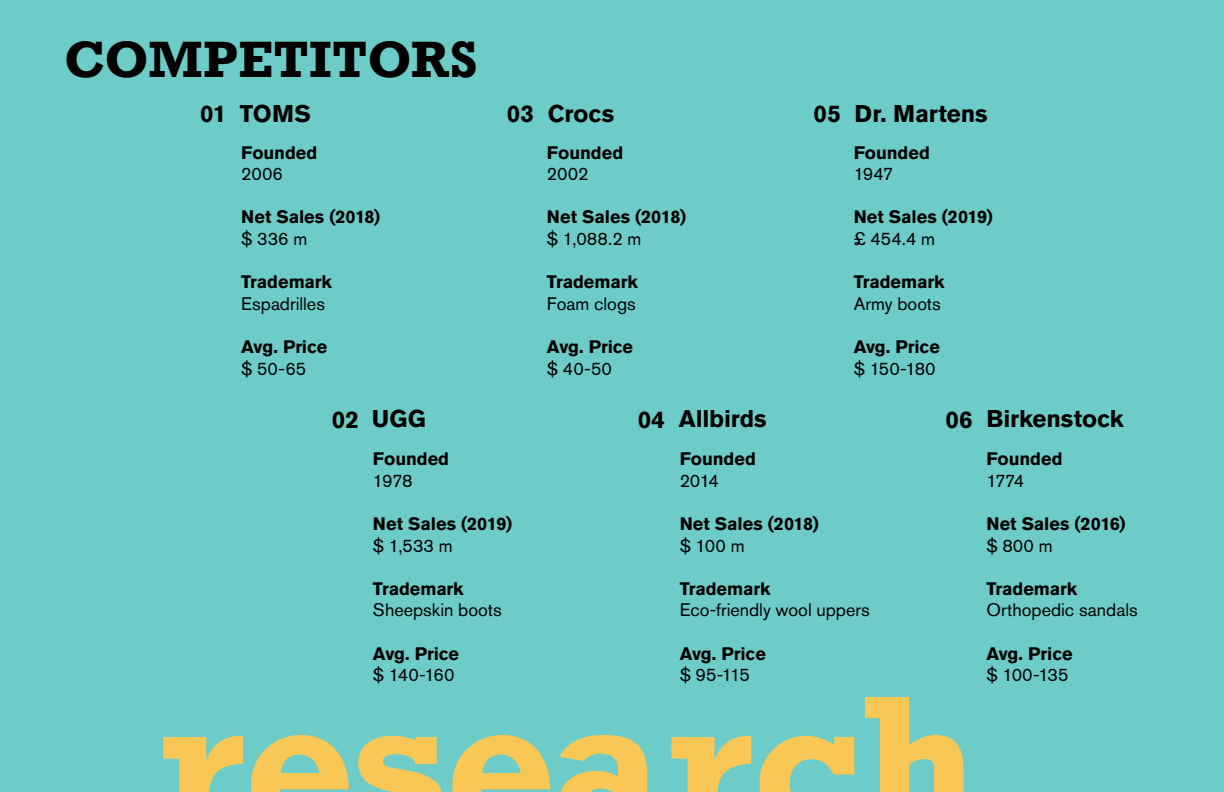
<style>
.page{position:relative;width:1224px;height:792px;background:#6dccc7}
.page>*{position:absolute;margin:0;border:0;box-sizing:border-box;transform-origin:0 0}
.t1{font:700 180px "Rockwell";letter-spacing:-.01em;color:#f9c755}
.t2{font:700 48px "Rockwell";letter-spacing:.01em;color:#000}
.t3{font:700 24px "Akzidenz Grotesk BQ";color:#000}
.t4{font:700 18px "Akzidenz Grotesk BQ";letter-spacing:-.005em;color:#000}
.t5{font:18px "Akzidenz Grotesk BQ";color:#000}
</style>
<div class="page">
<h2 class="t2" style="left:64px;top:29px;width:415px">COMPETITORS</h2>
<h3 class="t3" style="left:200px;top:100px;width:112px">01 TOMS</h3>
<h3 class="t3" style="left:548px;top:100px;width:68px">Crocs</h3>
<h3 class="t3" style="left:855px;top:100px;width:135px">Dr. Martens</h3>
<h3 class="t3" style="left:507px;top:99px;width:29px">03</h3>
<h3 class="t3" style="left:814px;top:99px;width:29px">05</h3>
<p class="t4" style="left:241px;top:142px;width:78px">Founded</p>
<p class="t5" style="left:241px;top:163px;width:43px">2006</p>
<p class="t4" style="left:241px;top:207px;width:141px">Net Sales (2018)</p>
<p class="t5" style="left:241px;top:228px;width:68px">$ 336 m</p>
<p class="t4" style="left:241px;top:272px;width:92px">Trademark</p>
<p class="t5" style="left:241px;top:293px;width:85px">Espadrilles</p>
<p class="t4" style="left:241px;top:336px;width:88px">Avg. Price</p>
<p class="t5" style="left:241px;top:358px;width:67px">$ 50-65</p>
<p class="t4" style="left:547px;top:142px;width:78px">Founded</p>
<p class="t5" style="left:547px;top:163px;width:43px">2002</p>
<p class="t4" style="left:547px;top:207px;width:141px">Net Sales (2018)</p>
<p class="t5" style="left:547px;top:228px;width:96px">$ 1,088.2 m</p>
<p class="t4" style="left:547px;top:272px;width:92px">Trademark</p>
<p class="t5" style="left:547px;top:293px;width:90px">Foam clogs</p>
<p class="t4" style="left:547px;top:336px;width:88px">Avg. Price</p>
<p class="t5" style="left:547px;top:358px;width:67px">$ 40-50</p>
<p class="t4" style="left:854px;top:142px;width:78px">Founded</p>
<p class="t5" style="left:854px;top:163px;width:41px">1947</p>
<p class="t4" style="left:854px;top:207px;width:141px">Net Sales (2019)</p>
<p class="t5" style="left:854px;top:228px;width:83px">£ 454.4 m</p>
<p class="t4" style="left:854px;top:272px;width:92px">Trademark</p>
<p class="t5" style="left:854px;top:293px;width:89px">Army boots</p>
<p class="t4" style="left:854px;top:336px;width:88px">Avg. Price</p>
<p class="t5" style="left:854px;top:358px;width:84px">$ 150-180</p>
<h3 class="t3" style="left:372px;top:405px;width:55px">UGG</h3>
<h3 class="t3" style="left:679px;top:405px;width:90px">Allbirds</h3>
<h3 class="t3" style="left:986px;top:405px;width:139px">Birkenstock</h3>
<h3 class="t3" style="left:332px;top:406px;width:29px">02</h3>
<h3 class="t3" style="left:638px;top:406px;width:29px">04</h3>
<h3 class="t3" style="left:945px;top:406px;width:29px">06</h3>
<p class="t4" style="left:373px;top:449px;width:78px">Founded</p>
<p class="t5" style="left:373px;top:470px;width:41px">1978</p>
<p class="t4" style="left:373px;top:513px;width:141px">Net Sales (2019)</p>
<p class="t5" style="left:373px;top:535px;width:81px">$ 1,533 m</p>
<p class="t4" style="left:373px;top:578px;width:92px">Trademark</p>
<p class="t5" style="left:373px;top:599px;width:130px">Sheepskin boots</p>
<p class="t4" style="left:373px;top:643px;width:88px">Avg. Price</p>
<p class="t5" style="left:373px;top:664px;width:83px">$ 140-160</p>
<p class="t4" style="left:680px;top:449px;width:78px">Founded</p>
<p class="t5" style="left:680px;top:470px;width:41px">2014</p>
<p class="t4" style="left:680px;top:513px;width:141px">Net Sales (2018)</p>
<p class="t5" style="left:680px;top:535px;width:67px">$ 100 m</p>
<p class="t4" style="left:680px;top:578px;width:92px">Trademark</p>
<p class="t5" style="left:680px;top:599px;width:192px">Eco-friendly wool uppers</p>
<p class="t4" style="left:680px;top:643px;width:88px">Avg. Price</p>
<p class="t5" style="left:680px;top:664px;width:72px">$ 95-115</p>
<h1 class="t1" style="left:158px;top:647px;width:824px">research</h1>
<p class="t4" style="left:986px;top:449px;width:78px">Founded</p>
<p class="t5" style="left:986px;top:470px;width:40px">1774</p>
<p class="t4" style="left:986px;top:513px;width:141px">Net Sales (2016)</p>
<p class="t5" style="left:986px;top:535px;width:68px">$ 800 m</p>
<p class="t4" style="left:986px;top:578px;width:92px">Trademark</p>
<p class="t5" style="left:986px;top:599px;width:153px">Orthopedic sandals</p>
<p class="t4" style="left:986px;top:643px;width:88px">Avg. Price</p>
<p class="t5" style="left:986px;top:664px;width:84px">$ 100-135</p>
</div>
